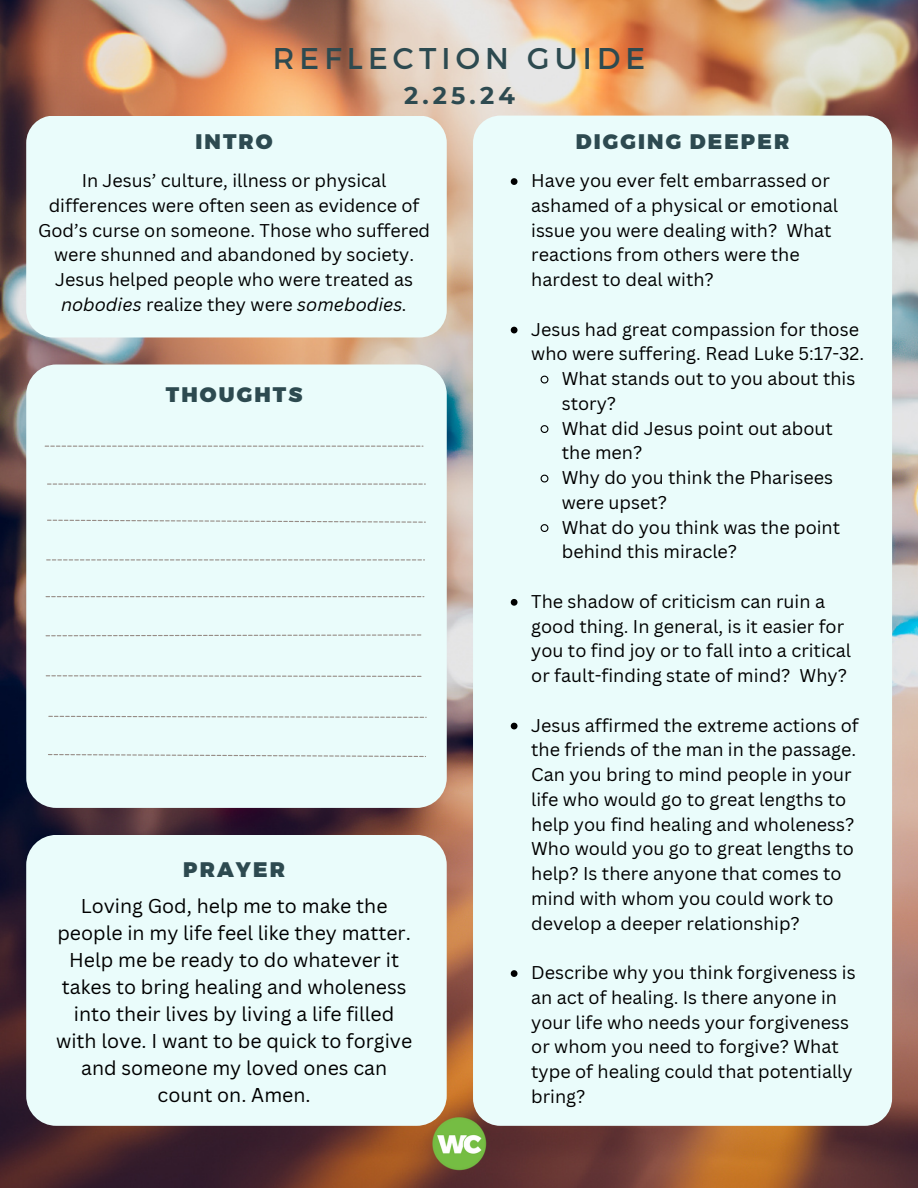
<style>
.page{position:relative;width:918px;height:1188px;background:#fff}
.page>*{position:absolute;margin:0;border:0;box-sizing:border-box;transform-origin:0 0}
.t1{font:30px "Montserrat";letter-spacing:.175em;color:#2d4a50}
.t2{font:700 24px "Montserrat";color:#2d4a50}
.t3{font:900 21px "Montserrat";letter-spacing:.1em;color:#2d4a50}
.t4{font:19.5px/27px "Canva Sans";color:#000;text-align:center}
.t5{font:18px/24.8px "Canva Sans";color:#000}
.s1{font-style:italic}
</style>
<div class="page">
<img style="left:0;top:0;width:918px;height:1188px">
<div style="left:26px;top:116px;width:421px;height:221px;background:#eafcfb;border-radius:27px"></div>
<div style="left:26px;top:835px;width:421px;height:291px;background:#eafcfb;border-radius:30px"></div>
<div style="left:473px;top:116px;width:419px;height:1010px;background:#eafcfb;border-radius:27px"></div>
<img style="left:428px;top:1112px;width:62px;height:62px;border-radius:50%">
<div style="left:26px;top:364px;width:421px;height:444px;background:#eafcfb;border-radius:30px"></div>
<svg style="left:48px;top:716px;width:379px;height:2px"></svg>
<svg style="left:47px;top:484px;width:379px;height:1px"></svg>
<svg style="left:47px;top:520px;width:379px;height:3px"></svg>
<svg style="left:46px;top:559px;width:379px;height:1px"></svg>
<svg style="left:46px;top:634px;width:375px;height:2px"></svg>
<svg style="left:46px;top:675px;width:375px;height:2px"></svg>
<svg style="left:48px;top:754px;width:378px;height:3px"></svg>
<svg style="left:45px;top:446px;width:378px;height:1px"></svg>
<svg style="left:46px;top:596px;width:378px;height:1px"></svg>
<svg style="left:511px;top:178px;width:7px;height:7px"></svg>
<svg style="left:511px;top:327px;width:7px;height:6px"></svg>
<svg style="left:540px;top:375px;width:9px;height:9px"></svg>
<svg style="left:540px;top:425px;width:9px;height:8px"></svg>
<svg style="left:540px;top:474px;width:9px;height:9px"></svg>
<svg style="left:540px;top:524px;width:9px;height:8px"></svg>
<svg style="left:511px;top:599px;width:7px;height:7px"></svg>
<svg style="left:511px;top:723px;width:7px;height:6px"></svg>
<svg style="left:511px;top:970px;width:7px;height:7px"></svg>
<p class="t1" style="left:273px;top:39px;width:374px">REFLECTION GUIDE</p>
<p class="t2" style="left:404px;top:81px;width:112px">2.25.24</p>
<p class="t3" style="left:196px;top:128px;width:79px">INTRO</p>
<h2 class="t3" style="left:576px;top:128px;width:215px">DIGGING DEEPER</h2>
<p class="t5" style="left:38px;top:168px;width:394px;text-align:center">In Jesus’ culture, illness or physical differences were often seen as evidence of God’s curse on someone. Those who suffered were shunned and abandoned by society.<br>Jesus helped people who were treated as <span class="s1">nobodies</span> realize they were <span class="s1">somebodies.</span></p>
<h2 class="t3" style="left:166px;top:381px;width:138px">THOUGHTS</h2>
<p class="t3" style="left:183px;top:856px;width:103px">PRAYER</p>
<p class="t4" style="left:56px;top:892px;width:358px">Loving God, help me to make the people in my life feel like they matter.<br>Help me be ready to do whatever it takes to bring healing and wholeness into their lives by living a life filled with love. I want to be quick to forgive and someone my loved ones can count on. Amen.</p>
<p class="t5" style="left:531px;top:168px;width:308px">Have you ever felt embarrassed or ashamed of a physical or emotional issue you were dealing with? What reactions from others were the hardest to deal with?</p>
<p class="t5" style="left:531px;top:316px;width:335px">Jesus had great compassion for those who were suffering. Read Luke 5:17-32.</p>
<p class="t5" style="left:562px;top:366px;width:295px">What stands out to you about this story?</p>
<p class="t5" style="left:562px;top:415px;width:273px">What did Jesus point out about the men?</p>
<p class="t5" style="left:562px;top:465px;width:273px">Why do you think the Pharisees were upset?</p>
<p class="t5" style="left:562px;top:514px;width:280px">What do you think was the point behind this miracle?</p>
<h2 class="t5" style="left:531px;top:589px;width:321px">The shadow of criticism can ruin a good thing. In general, is it easier for you to find joy or to fall into a critical or fault-finding state of mind? Why?</h2>
<h2 class="t5" style="left:531px;top:712px;width:329px">Jesus affirmed the extreme actions of the friends of the man in the passage.<br>Can you bring to mind people in your life who would go to great lengths to help you find healing and wholeness?<br>Who would you go to great lengths to help? Is there anyone that comes to mind with whom you could work to develop a deeper relationship?</h2>
<h3 class="t5" style="left:531px;top:960px;width:326px">Describe why you think forgiveness is an act of healing. Is there anyone in your life who needs your forgiveness or whom you need to forgive? What type of healing could that potentially bring?</h3>
</div>
